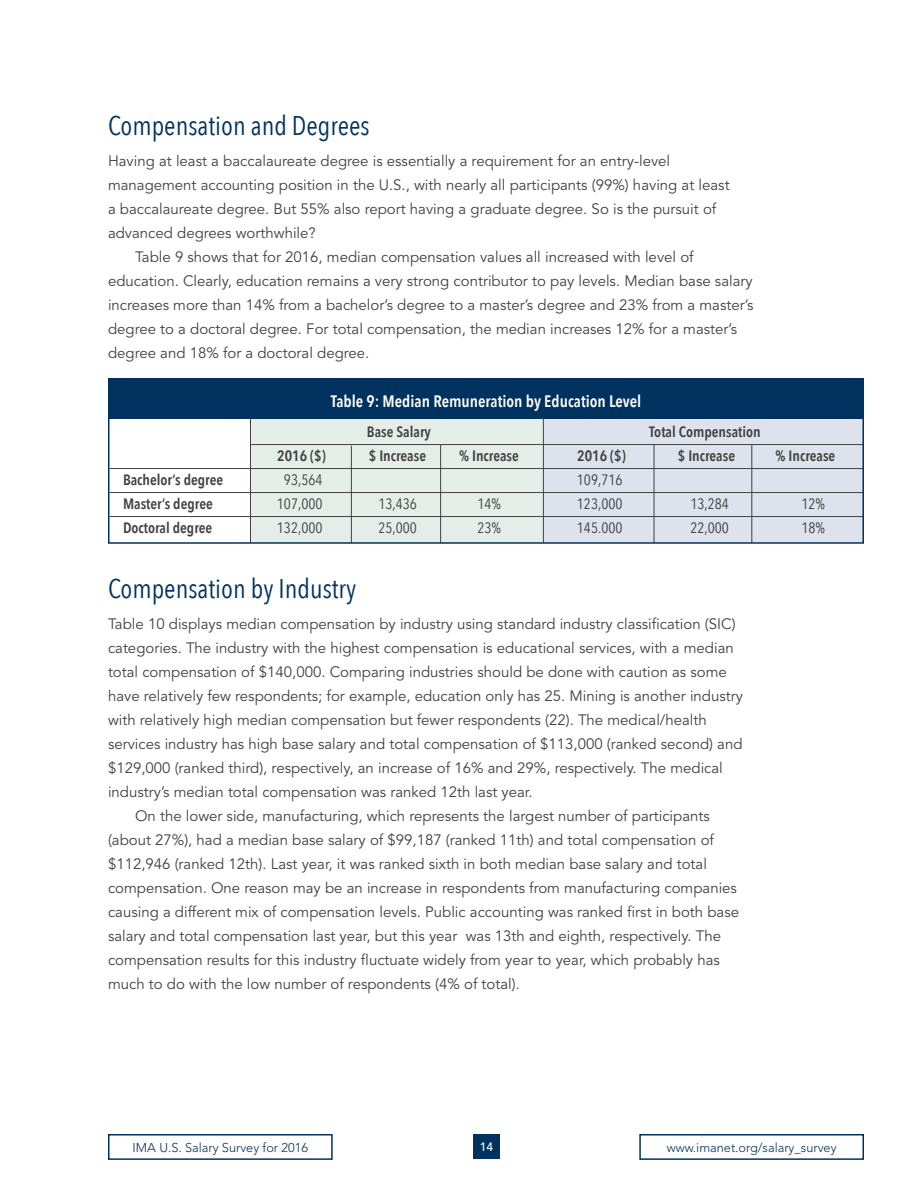
<style>
.page{position:relative;width:918px;height:1188px;background:#fff}
.page>*{position:absolute;margin:0;border:0;box-sizing:border-box;transform-origin:0 0}
.t1{font:27px "Avenir Next Condensed";color:#003260}
.t2{font:600 16.5px "Avenir Next Condensed";color:#fff}
.t3{font:15px "Avenir";color:#414042}
.t4{font:600 15px "Avenir Next Condensed";color:#414042}
.t5{font:15px "Avenir Next Condensed";color:#414042}
.t6{font:300 12.75px "Avenir";color:#003260}
.t7{font:500 12px "Avenir";color:#fff}
</style>
<div class="page">
<div style="left:473px;top:1134px;width:27px;height:24px;background:#003260"></div>
<div style="left:108px;top:1134px;width:225px;height:26px;border:2px solid #003260"></div>
<div style="left:639px;top:1134px;width:225px;height:26px;border:2px solid #003260"></div>
<div style="left:250px;top:419px;width:295px;height:124px;background:#e5ede9"></div>
<div style="left:544px;top:419px;width:320px;height:124px;background:#dee2ed"></div>
<div style="left:108px;top:378px;width:756px;height:40px;background:#003260"></div>
<hr style="left:250px;top:418px;width:1px;height:125px;background:#414042">
<hr style="left:351px;top:446px;width:1px;height:97px;background:#414042">
<hr style="left:440px;top:445px;width:1px;height:98px;background:#414042">
<hr style="left:543px;top:418px;width:1px;height:125px;background:#414042">
<hr style="left:654px;top:445px;width:1px;height:98px;background:#414042">
<hr style="left:751px;top:445px;width:1px;height:98px;background:#414042">
<hr style="left:251px;top:444px;width:612px;height:1px;background:#414042">
<hr style="left:110px;top:468px;width:753px;height:1px;background:#414042">
<hr style="left:110px;top:492px;width:753px;height:1px;background:#414042">
<hr style="left:110px;top:516px;width:753px;height:1px;background:#414042">
<div style="left:108px;top:378px;width:756px;height:166px;border:2px solid #003260"></div>
<h1 class="t1" style="left:108px;top:102px;width:263px">Compensation and Degrees</h1>
<p class="t3" style="left:108px;top:152px;width:564px">Having at least a baccalaureate degree is essentially a requirement for an entry-level</p>
<p class="t3" style="left:108px;top:176px;width:623px">management accounting position in the U.S., with nearly all participants (99%) having at least</p>
<p class="t3" style="left:108px;top:200px;width:610px">a baccalaureate degree. But 55% also report having a graduate degree. So is the pursuit of</p>
<p class="t3" style="left:108px;top:224px;width:209px">advanced degrees worthwhile?</p>
<p class="t3" style="left:135px;top:248px;width:560px">Table 9 shows that for 2016, median compensation values all increased with level of</p>
<p class="t3" style="left:108px;top:272px;width:646px">education. Clearly, education remains a very strong contributor to pay levels. Median base salary</p>
<p class="t3" style="left:108px;top:296px;width:647px">increases more than 14% from a bachelor’s degree to a master’s degree and 23% from a master’s</p>
<p class="t3" style="left:108px;top:320px;width:631px">degree to a doctoral degree. For total compensation, the median increases 12% for a master’s</p>
<p class="t3" style="left:108px;top:344px;width:263px">degree and 18% for a doctoral degree.</p>
<p class="t2" style="left:331px;top:386px;width:312px">Table 9: Median Remuneration by Education Level</p>
<p class="t4" style="left:367px;top:419px;width:66px">Base Salary</p>
<p class="t4" style="left:649px;top:419px;width:113px">Total Compensation</p>
<p class="t4" style="left:277px;top:443px;width:50px">2016 ($)</p>
<p class="t4" style="left:369px;top:443px;width:59px">$ Increase</p>
<p class="t4" style="left:459px;top:443px;width:61px">% Increase</p>
<p class="t4" style="left:577px;top:443px;width:50px">2016 ($)</p>
<p class="t4" style="left:678px;top:443px;width:59px">$ Increase</p>
<p class="t4" style="left:776px;top:443px;width:61px">% Increase</p>
<p class="t4" style="left:123px;top:467px;width:102px">Bachelor’s degree</p>
<p class="t5" style="left:284px;top:467px;width:40px">93,564</p>
<p class="t5" style="left:577px;top:467px;width:47px">109,716</p>
<p class="t4" style="left:123px;top:491px;width:91px">Master’s degree</p>
<p class="t5" style="left:277px;top:491px;width:47px">107,000</p>
<p class="t5" style="left:378px;top:491px;width:40px">13,436</p>
<p class="t5" style="left:477px;top:491px;width:25px">14%</p>
<p class="t5" style="left:577px;top:491px;width:47px">123,000</p>
<p class="t5" style="left:690px;top:491px;width:40px">13,284</p>
<p class="t5" style="left:801px;top:491px;width:25px">12%</p>
<p class="t4" style="left:123px;top:515px;width:91px">Doctoral degree</p>
<p class="t5" style="left:277px;top:515px;width:47px">132,000</p>
<p class="t5" style="left:378px;top:515px;width:40px">25,000</p>
<p class="t5" style="left:477px;top:515px;width:25px">23%</p>
<p class="t5" style="left:577px;top:515px;width:47px">145.000</p>
<p class="t5" style="left:690px;top:515px;width:40px">22,000</p>
<p class="t5" style="left:801px;top:515px;width:25px">18%</p>
<h1 class="t1" style="left:108px;top:565px;width:250px">Compensation by Industry</h1>
<p class="t3" style="left:108px;top:615px;width:629px">Table 10 displays median compensation by industry using standard industry classification (SIC)</p>
<p class="t3" style="left:108px;top:639px;width:627px">categories. The industry with the highest compensation is educational services, with a median</p>
<p class="t3" style="left:108px;top:663px;width:620px">total compensation of $140,000. Comparing industries should be done with caution as some</p>
<p class="t3" style="left:108px;top:687px;width:637px">have relatively few respondents; for example, education only has 25. Mining is another industry</p>
<p class="t3" style="left:108px;top:711px;width:600px">with relatively high median compensation but fewer respondents (22). The medical/health</p>
<p class="t3" style="left:108px;top:735px;width:636px">services industry has high base salary and total compensation of $113,000 (ranked second) and</p>
<p class="t3" style="left:108px;top:759px;width:616px">$129,000 (ranked third), respectively, an increase of 16% and 29%, respectively. The medical</p>
<p class="t3" style="left:108px;top:783px;width:426px">industry’s median total compensation was ranked 12th last year.</p>
<p class="t3" style="left:135px;top:807px;width:576px">On the lower side, manufacturing, which represents the largest number of participants</p>
<p class="t3" style="left:108px;top:831px;width:608px">(about 27%), had a median base salary of $99,187 (ranked 11th) and total compensation of</p>
<p class="t3" style="left:108px;top:855px;width:600px">$112,946 (ranked 12th). Last year, it was ranked sixth in both median base salary and total</p>
<p class="t3" style="left:108px;top:879px;width:631px">compensation. One reason may be an increase in respondents from manufacturing companies</p>
<p class="t3" style="left:108px;top:903px;width:633px">causing a different mix of compensation levels. Public accounting was ranked first in both base</p>
<p class="t3" style="left:108px;top:927px;width:615px">salary and total compensation last year, but this year was 13th and eighth, respectively. The</p>
<p class="t3" style="left:108px;top:951px;width:613px">compensation results for this industry fluctuate widely from year to year, which probably has</p>
<p class="t3" style="left:108px;top:975px;width:413px">much to do with the low number of respondents (4% of total).</p>
<p class="t6" style="left:133px;top:1140px;width:177px">IMA U.S. Salary Survey for 2016</p>
<p class="t7" style="left:480px;top:1140px;width:15px">14</p>
<p class="t6" style="left:667px;top:1140px;width:171px">www.imanet.org/salary_survey</p>
</div>
